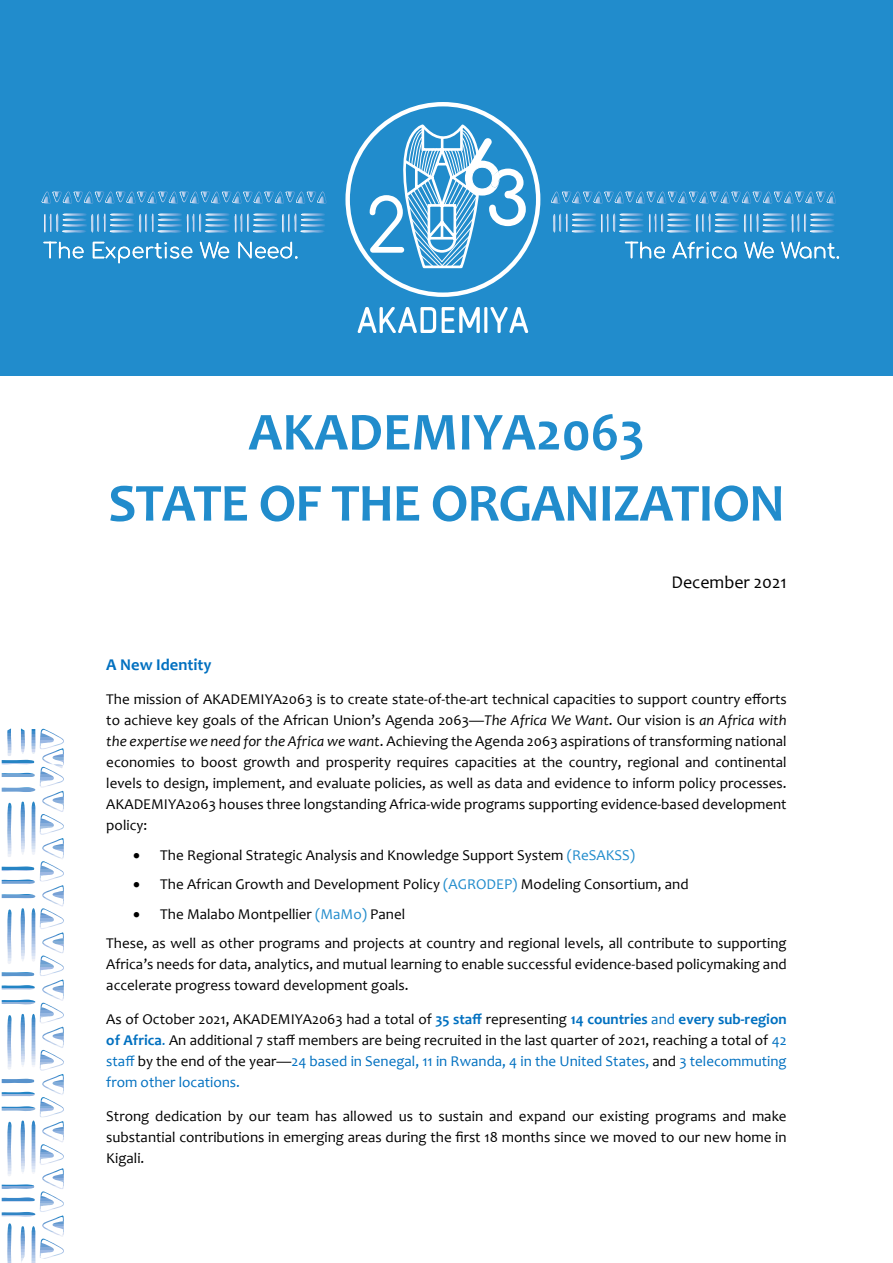
<style>
.page{position:relative;width:893px;height:1263px;background:#fff}
.page>*{position:absolute;margin:0;border:0;box-sizing:border-box;transform-origin:0 0}
.t1{font:700 54px "Candara";letter-spacing:-.02em;color:#218ccc}
.t2{font:700 54px "Candara";color:#218ccc}
.t3{font:18px "Candara";color:#000}
.t4{font:700 16.5px "Candara";color:#0070c0}
.t5{font:15px/21px "Candara";color:#000;text-align:justify}
.s1{font-style:italic}
.s2{color:#218ccc}
.s3{font-weight:700;color:#0070c0}
.s4{color:#0070c0}
</style>
<div class="page">
<div style="left:0;top:0;width:893px;height:376px;background:#218ccc"></div>
<div style="left:345px;top:102px;width:195px;height:195px;border:4px solid #fff;border-radius:50%"></div>
<svg style="left:370px;top:123px;width:156px;height:146px"></svg>
<svg style="left:358px;top:307px;width:78px;height:26px"></svg>
<svg style="left:442px;top:307px;width:86px;height:26px"></svg>
<svg style="left:551px;top:191px;width:285px;height:13px"></svg>
<svg style="left:553px;top:213px;width:282px;height:20px"></svg>
<svg style="left:41px;top:191px;width:286px;height:13px"></svg>
<svg style="left:44px;top:213px;width:281px;height:20px"></svg>
<svg style="left:43px;top:242px;width:41px;height:16px"></svg>
<svg style="left:93px;top:242px;width:99px;height:21px"></svg>
<svg style="left:200px;top:242px;width:29px;height:16px"></svg>
<svg style="left:238px;top:242px;width:59px;height:17px"></svg>
<svg style="left:625px;top:242px;width:40px;height:16px"></svg>
<svg style="left:672px;top:242px;width:64px;height:16px"></svg>
<svg style="left:744px;top:242px;width:30px;height:16px"></svg>
<svg style="left:781px;top:242px;width:58px;height:17px"></svg>
<img style="left:40px;top:729px;width:24px;height:20px">
<img style="left:42px;top:748px;width:22px;height:19px">
<img style="left:40px;top:767px;width:24px;height:21px">
<img style="left:42px;top:791px;width:22px;height:21px">
<img style="left:40px;top:814px;width:24px;height:21px">
<img style="left:42px;top:838px;width:22px;height:21px">
<img style="left:40px;top:861px;width:24px;height:21px">
<img style="left:42px;top:885px;width:22px;height:22px">
<img style="left:40px;top:908px;width:24px;height:21px">
<img style="left:42px;top:932px;width:22px;height:21px">
<img style="left:40px;top:955px;width:24px;height:21px">
<img style="left:42px;top:979px;width:22px;height:22px">
<img style="left:40px;top:1003px;width:24px;height:20px">
<img style="left:42px;top:1027px;width:22px;height:21px">
<img style="left:40px;top:1050px;width:24px;height:21px">
<img style="left:42px;top:1074px;width:22px;height:21px">
<img style="left:40px;top:1097px;width:24px;height:21px">
<img style="left:42px;top:1121px;width:22px;height:21px">
<img style="left:40px;top:1144px;width:24px;height:21px">
<img style="left:42px;top:1168px;width:22px;height:21px">
<img style="left:40px;top:1191px;width:24px;height:21px">
<img style="left:42px;top:1215px;width:22px;height:22px">
<img style="left:40px;top:1238px;width:7px;height:21px">
<svg style="left:41px;top:1240px;width:23px;height:18px"></svg>
<img style="left:31px;top:729px;width:4px;height:25px">
<img style="left:21px;top:728px;width:4px;height:26px">
<img style="left:7px;top:728px;width:4px;height:28px">
<img style="left:2px;top:760px;width:32px;height:5px">
<img style="left:2px;top:773px;width:33px;height:4px">
<img style="left:2px;top:787px;width:33px;height:5px">
<img style="left:31px;top:802px;width:4px;height:53px">
<img style="left:21px;top:801px;width:4px;height:54px">
<img style="left:7px;top:803px;width:5px;height:54px">
<img style="left:2px;top:866px;width:32px;height:5px">
<img style="left:2px;top:879px;width:33px;height:5px">
<img style="left:2px;top:894px;width:33px;height:5px">
<img style="left:31px;top:908px;width:4px;height:53px">
<img style="left:21px;top:908px;width:4px;height:53px">
<img style="left:7px;top:909px;width:5px;height:55px">
<img style="left:2px;top:972px;width:32px;height:5px">
<img style="left:2px;top:985px;width:33px;height:4px">
<img style="left:2px;top:1000px;width:33px;height:5px">
<img style="left:31px;top:1014px;width:4px;height:51px">
<img style="left:21px;top:1014px;width:4px;height:51px">
<img style="left:7px;top:1015px;width:5px;height:55px">
<img style="left:2px;top:1079px;width:32px;height:5px">
<img style="left:2px;top:1092px;width:33px;height:4px">
<img style="left:2px;top:1106px;width:33px;height:5px">
<img style="left:31px;top:1120px;width:4px;height:54px">
<img style="left:21px;top:1120px;width:4px;height:52px">
<img style="left:7px;top:1122px;width:5px;height:54px">
<img style="left:7px;top:1223px;width:5px;height:40px">
<img style="left:2px;top:1184px;width:32px;height:5px">
<img style="left:2px;top:1197px;width:33px;height:5px">
<img style="left:2px;top:1212px;width:33px;height:5px">
<img style="left:31px;top:1226px;width:4px;height:37px">
<img style="left:21px;top:1226px;width:4px;height:36px">
<p class="t2" style="left:248px;top:398px;width:398px">AKADEMIYA2063</p>
<p class="t1" style="left:108px;top:469px;width:678px">STATE OF THE ORGANIZATION</p>
<p class="t3" style="left:671px;top:571px;width:117px">December 2021</p>
<p class="t4" style="left:106px;top:655px;width:107px">A New Identity</p>
<p class="t5" style="left:106px;top:689px;width:682px">The mission of AKADEMIYA2063 is to create state-of-the-art technical capacities to support country efforts to achieve key goals of the African Union’s Agenda 2063—<span class="s1">The Africa We Want</span>. Our vision is <span class="s1">an Africa with the expertise we need for the Africa we want</span>. Achieving the Agenda 2063 aspirations of transforming national economies to boost growth and prosperity requires capacities at the country, regional and continental levels to design, implement, and evaluate policies, as well as data and evidence to inform policy processes.<br>AKADEMIYA2063 houses three longstanding Africa-wide programs supporting evidence-based development policy:</p>
<p class="t5" style="left:133px;top:844px;width:503px">• The Regional Strategic Analysis and Knowledge Support System <span class="s2">(ReSAKSS)</span></p>
<p class="t5" style="left:133px;top:874px;width:557px">• The African Growth and Development Policy <span class="s2">(AGRODEP)</span> Modeling Consortium, and</p>
<p class="t5" style="left:133px;top:903px;width:273px">• The Malabo Montpellier <span class="s2">(MaMo)</span> Panel</p>
<p class="t5" style="left:106px;top:933px;width:682px">These, as well as other programs and projects at country and regional levels, all contribute to supporting Africa’s needs for data, analytics, and mutual learning to enable successful evidence-based policymaking and accelerate progress toward development goals.</p>
<p class="t5" style="left:106px;top:1008px;width:682px">As of October 2021, AKADEMIYA2063 had a total of <span class="s3">35 staff</span> representing <span class="s3">14 countries</span> <span class="s4">and</span> <span class="s3">every sub-region of Africa</span><span class="s4">.</span> An additional 7 staff members are being recruited in the last quarter of 2021, reaching a total of <span class="s4">42 staff</span> by the end of the year—<span class="s4">24 based in Senegal, 11 in Rwanda, 4 in the United States,</span> and <span class="s4">3 telecommuting from other locations.</span></p>
<p class="t5" style="left:106px;top:1105px;width:682px">Strong dedication by our team has allowed us to sustain and expand our existing programs and make substantial contributions in emerging areas during the first 18 months since we moved to our new home in Kigali.</p>
</div>
